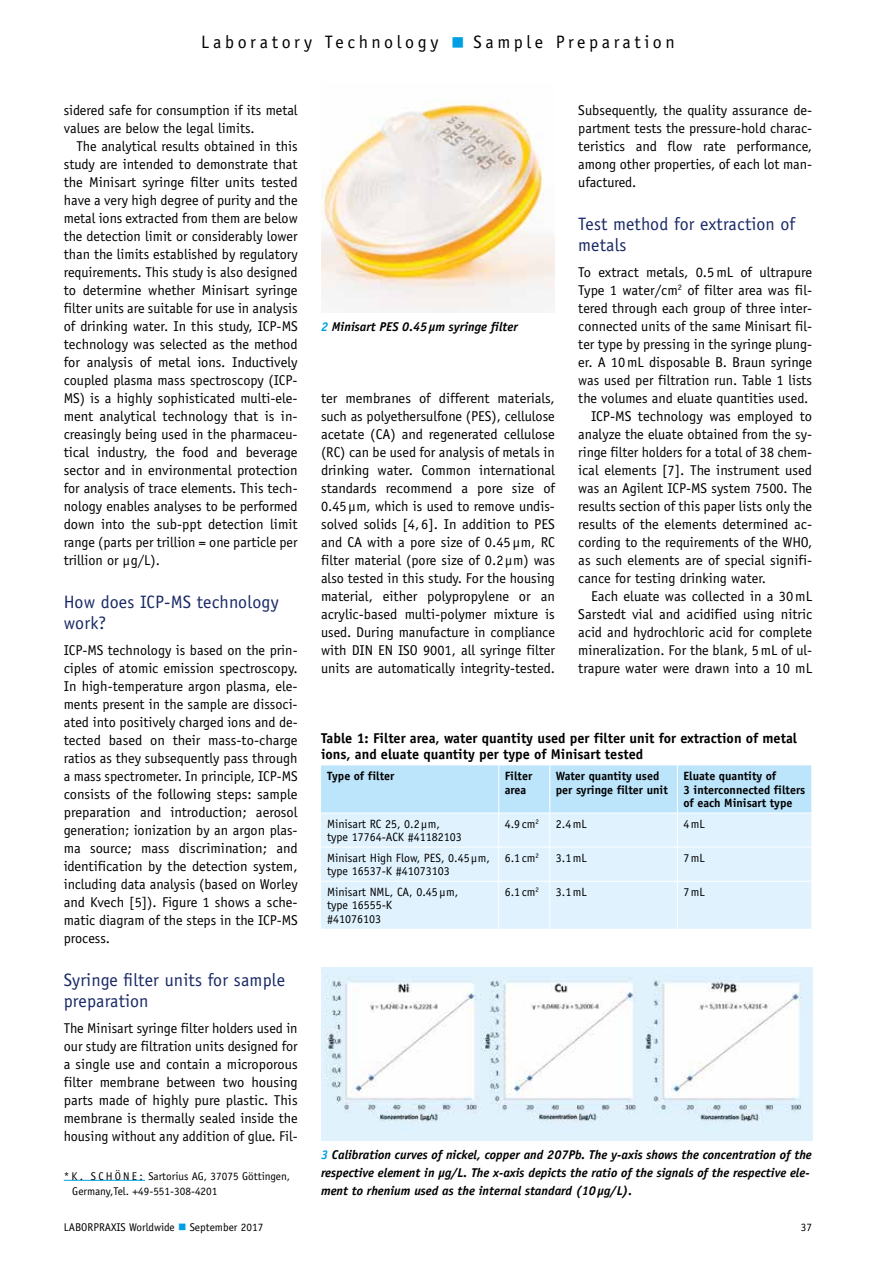
<style>
.page{position:relative;width:893px;height:1263px;background:#fff}
.page>*{position:absolute;margin:0;border:0;box-sizing:border-box;transform-origin:0 0}
.t1{font:18px/21.6px "Officina Sans Std";letter-spacing:.01em;color:#182865}
.t2{font:18px "Officina Sans Std";letter-spacing:.2em;color:#000}
.t3{font:14.25px/18px "Officina Sans Std";color:#000;text-align:justify}
.t4{font:700 14.25px/16.5px "Officina Sans Std";color:#000}
.t5{font:italic 700 12.75px/18px "Officina Sans Std";color:#000}
.t6{font:12px/13.5px "Officina Sans Std";color:#000}
.t7{font:700 12px/13.5px "Officina Sans Std";color:#000}
.t8{font:11.25px/15px "Officina Sans Std";color:#000}
.s1{color:#009fe3}
</style>
<div class="page">
<hr style="left:64px;top:1180px;width:81px;height:1px;background:#009fe3">
<img style="left:321px;top:100px;width:234px;height:212px">
<div style="left:321px;top:765px;width:490px;height:48px;background:#bce4fa"></div>
<div style="left:321px;top:814px;width:490px;height:115px;background:#dff2fd"></div>
<hr style="left:498px;top:765px;width:1px;height:48px;background:#fff">
<hr style="left:549px;top:765px;width:1px;height:48px;background:#fff">
<hr style="left:677px;top:765px;width:1px;height:48px;background:#fff">
<hr style="left:498px;top:813px;width:1px;height:34px;background:#fff">
<hr style="left:549px;top:813px;width:1px;height:34px;background:#fff">
<hr style="left:677px;top:813px;width:1px;height:34px;background:#fff">
<hr style="left:321px;top:847px;width:178px;height:1px;background:#fff">
<hr style="left:499px;top:847px;width:51px;height:1px;background:#fff">
<hr style="left:498px;top:847px;width:1px;height:34px;background:#fff">
<hr style="left:550px;top:847px;width:127px;height:1px;background:#fff">
<hr style="left:549px;top:847px;width:1px;height:34px;background:#fff">
<hr style="left:677px;top:847px;width:134px;height:1px;background:#fff">
<hr style="left:677px;top:847px;width:1px;height:34px;background:#fff">
<hr style="left:321px;top:881px;width:178px;height:1px;background:#fff">
<hr style="left:499px;top:881px;width:51px;height:1px;background:#fff">
<hr style="left:498px;top:881px;width:1px;height:48px;background:#fff">
<hr style="left:550px;top:881px;width:127px;height:1px;background:#fff">
<hr style="left:549px;top:881px;width:1px;height:48px;background:#fff">
<hr style="left:677px;top:881px;width:134px;height:1px;background:#fff">
<hr style="left:677px;top:881px;width:1px;height:48px;background:#fff">
<div style="left:321px;top:967px;width:491px;height:174px;background:#dff2fd"></div>
<img style="left:326px;top:975px;width:476px;height:148px">
<p class="t2" style="left:201px;top:31px;width:475px">Laboratory Technology <span class="s1">■</span> Sample Preparation</p>
<p class="t3" style="left:64px;top:101px;width:235px">sidered safe for consumption if its metal values are below the legal limits.</p>
<p class="t3" style="left:64px;top:137px;width:235px;text-indent:13px">The analytical results obtained in this study are intended to demonstrate that the Minisart syringe filter units tested have a very high degree of purity and the metal ions extracted from them are below the detection limit or considerably lower than the limits established by regulatory requirements. This study is also designed to determine whether Minisart syringe filter units are suitable for use in analysis of drinking water. In this study, ICP-MS technology was selected as the method for analysis of metal ions. Inductively coupled plasma mass spectroscopy (ICP-MS) is a highly sophisticated multi-ele&shy;ment analytical technology that is in&shy;creasingly being used in the pharmaceu&shy;tical industry, the food and beverage sector and in environmental protection for analysis of trace elements. This tech&shy;nology enables analyses to be performed down into the sub-ppt detection limit range (parts per trillion = one particle per trillion or µg/L).</p>
<p class="t1" style="left:64px;top:591px;width:216px">How does ICP-MS technology work?</p>
<p class="t3" style="left:64px;top:641px;width:235px">ICP-MS technology is based on the prin&shy;ciples of atomic emission spectroscopy.<br>In high-temperature argon plasma, ele&shy;ments present in the sample are dissoci&shy;ated into positively charged ions and de&shy;tected based on their mass-to-charge ratios as they subsequently pass through a mass spectrometer. In principle, ICP-MS consists of the following steps: sample preparation and introduction; aerosol generation; ionization by an argon plas&shy;ma source; mass discrimination; and identification by the detection system, including data analysis (based on Worley and Kvech [5]). Figure 1 shows a sche&shy;matic diagram of the steps in the ICP-MS process.</p>
<p class="t1" style="left:64px;top:969px;width:223px">Syringe filter units for sample preparation</p>
<p class="t3" style="left:64px;top:1019px;width:235px">The Minisart syringe filter holders used in our study are filtration units designed for a single use and contain a microporous filter membrane between two housing parts made of highly pure plastic. This membrane is thermally sealed inside the housing without any addition of glue. Fil-</p>
<p class="t8" style="left:72px;top:1169px;width:219px;text-indent:-9px">* K . S C H Ö N E : Sartorius AG, 37075 Göttingen,<br>Germany,Tel. +49-551-308-4201</p>
<p class="t5" style="left:321px;top:317px;width:198px"><span class="s1">2</span> Minisart PES 0.45µm syringe filter</p>
<p class="t3" style="left:321px;top:389px;width:235px">ter membranes of different materials, such as polyethersulfone (PES), cellulose acetate (CA) and regenerated cellulose (RC) can be used for analysis of metals in drinking water. Common international standards recommend a pore size of 0.45µm, which is used to remove undis&shy;solved solids [4,6]. In addition to PES and CA with a pore size of 0.45µm, RC filter material (pore size of 0.2µm) was also tested in this study. For the housing material, either polypropylene or an acrylic-based multi-polymer mixture is used. During manufacture in compliance with DIN EN ISO 9001, all syringe filter units are automatically integrity-tested.</p>
<p class="t3" style="left:578px;top:101px;width:235px">Subsequently, the quality assurance de&shy;partment tests the pressure-hold charac&shy;teristics and flow rate performance, among other properties, of each lot man&shy;ufactured.</p>
<p class="t1" style="left:578px;top:213px;width:218px">Test method for extraction of metals</p>
<p class="t3" style="left:578px;top:263px;width:235px">To extract metals, 0.5mL of ultrapure</p>
<p class="t3" style="left:578px;top:281px;width:235px">Type 1 water/cm<sup>2</sup> of filter area was fil-</p>
<p class="t3" style="left:578px;top:299px;width:235px">tered through each group of three inter-</p>
<p class="t3" style="left:578px;top:317px;width:235px">connected units of the same Minisart fil-</p>
<p class="t3" style="left:578px;top:335px;width:235px">ter type by pressing in the syringe plung-</p>
<p class="t3" style="left:578px;top:353px;width:235px">er. A 10mL disposable B. Braun syringe</p>
<p class="t3" style="left:578px;top:371px;width:235px">was used per filtration run. Table 1 lists</p>
<p class="t3" style="left:578px;top:389px;width:232px">the volumes and eluate quantities used.</p>
<p class="t3" style="left:591px;top:407px;width:223px">ICP-MS technology was employed to</p>
<p class="t3" style="left:578px;top:425px;width:235px">analyze the eluate obtained from the sy-</p>
<p class="t3" style="left:578px;top:443px;width:235px">ringe filter holders for a total of 38 chem-</p>
<p class="t3" style="left:578px;top:461px;width:235px">ical elements [7]. The instrument used</p>
<p class="t3" style="left:578px;top:479px;width:235px">was an Agilent ICP-MS system 7500. The</p>
<p class="t3" style="left:578px;top:497px;width:235px">results section of this paper lists only the</p>
<p class="t3" style="left:578px;top:515px;width:235px">results of the elements determined ac-</p>
<p class="t3" style="left:578px;top:533px;width:235px">cording to the requirements of the WHO,</p>
<p class="t3" style="left:578px;top:551px;width:235px">as such elements are of special signifi-</p>
<p class="t3" style="left:578px;top:569px;width:189px">cance for testing drinking water.</p>
<p class="t3" style="left:591px;top:587px;width:223px">Each eluate was collected in a 30mL</p>
<p class="t3" style="left:578px;top:605px;width:235px">Sarstedt vial and acidified using nitric</p>
<p class="t3" style="left:578px;top:623px;width:235px">acid and hydrochloric acid for complete</p>
<p class="t3" style="left:578px;top:641px;width:235px">mineralization. For the blank, 5mL of ul-</p>
<p class="t3" style="left:578px;top:659px;width:235px">trapure water were drawn into a 10 mL</p>
<p class="t4" style="left:321px;top:730px;width:477px">Table 1: Filter area, water quantity used per filter unit for extraction of metal ions, and eluate quantity per type of Minisart tested</p>
<p class="t7" style="left:327px;top:769px;width:69px">Type of filter</p>
<p class="t7" style="left:505px;top:769px;width:29px">Filter area</p>
<p class="t7" style="left:556px;top:769px;width:113px">Water quantity used per syringe filter unit</p>
<p class="t7" style="left:683px;top:769px;width:123px">Eluate quantity of<br>3 interconnected filters of each Minisart type</p>
<p class="t6" style="left:327px;top:817px;width:136px">Minisart RC 25, 0.2μm, type 17764-ACK #41182103</p>
<p class="t6" style="left:505px;top:817px;width:36px">4.9 cm<sup>2</sup></p>
<p class="t6" style="left:556px;top:817px;width:33px">2.4mL</p>
<p class="t6" style="left:683px;top:817px;width:23px">4mL</p>
<p class="t6" style="left:327px;top:851px;width:165px">Minisart High Flow, PES, 0.45μm, type 16537-K #41073103</p>
<p class="t6" style="left:505px;top:851px;width:36px">6.1cm<sup>2</sup></p>
<p class="t6" style="left:556px;top:851px;width:33px">3.1mL</p>
<p class="t6" style="left:683px;top:851px;width:23px">7mL</p>
<p class="t6" style="left:327px;top:885px;width:133px">Minisart NML, CA, 0.45μm, type 16555-K<br>#41076103</p>
<p class="t6" style="left:505px;top:885px;width:36px">6.1cm<sup>2</sup></p>
<p class="t6" style="left:556px;top:885px;width:33px">3.1mL</p>
<p class="t6" style="left:683px;top:885px;width:23px">7mL</p>
<p class="t5" style="left:321px;top:1145px;width:492px"><span class="s1">3</span> Calibration curves of nickel, copper and 207Pb. The y-axis shows the concentration of the respective element in µg/L. The x-axis depicts the ratio of the signals of the respective ele&shy;ment to rhenium used as the internal standard (10µg/L).</p>
<p class="t8" style="left:64px;top:1220px;width:201px">LABORPRAXIS Worldwide <span class="s1">■</span> September 2017</p>
<p class="t8" style="left:801px;top:1220px;width:13px">37</p>
</div>
